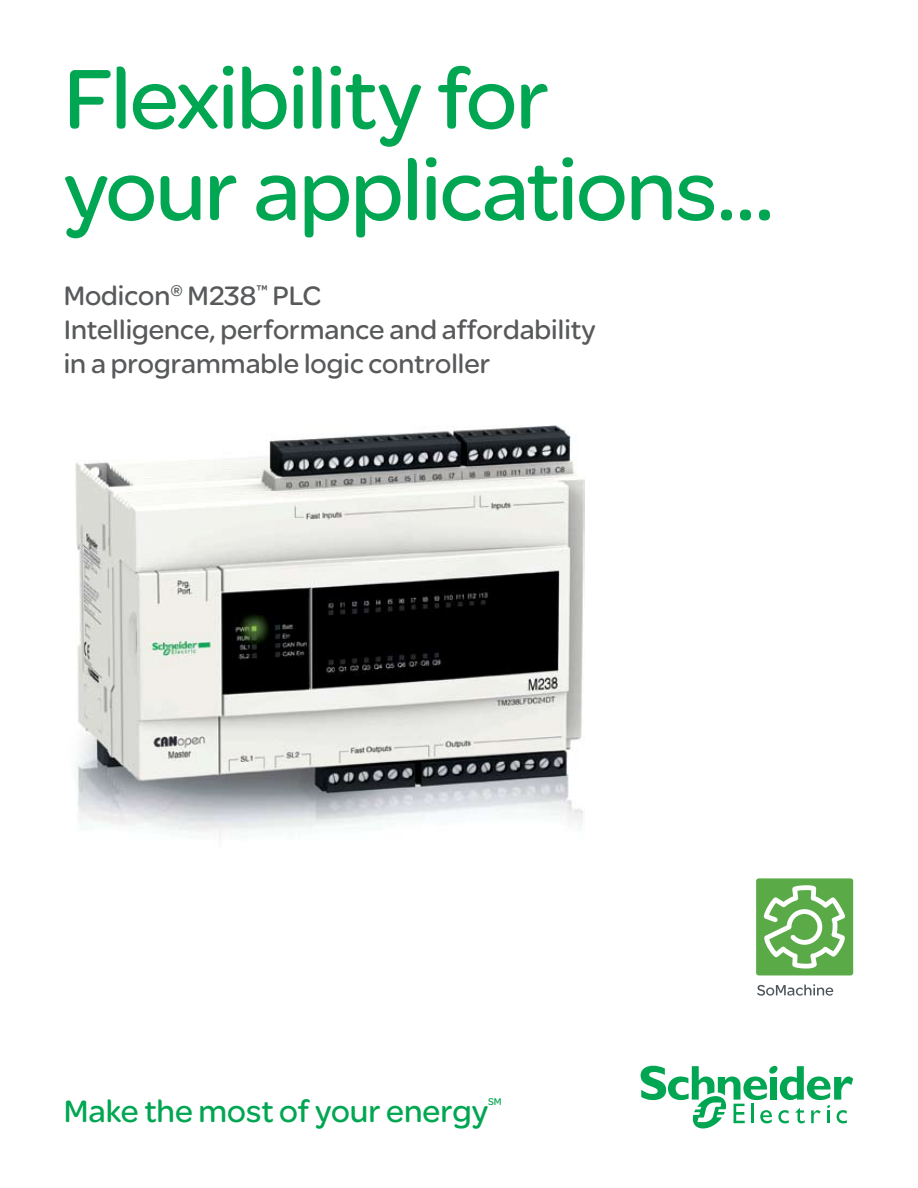
<style>
.page{position:relative;width:918px;height:1188px;background:#fff}
.page>*{position:absolute;margin:0;border:0;box-sizing:border-box;transform-origin:0 0}
.t1{font:90px/91.5px "SE Optimist";letter-spacing:-.02em;color:#00a651}
.t2{font:33px "SE Optimist";color:#00a651}
.t3{font:28.5px/34.2px "SE Optimist";color:#58595b}
.t4{font:10.5px "SE Optimist";color:#00a651}
</style>
<div class="page">
<svg style="left:641px;top:1065px;width:212px;height:64px"></svg>
<img style="left:75px;top:425px;width:509px;height:413px">
<div style="left:756px;top:878px;width:97px;height:97px;background:#5aaa47;border-radius:3px"></div>
<svg style="left:764px;top:885px;width:81px;height:84px"></svg>
<svg style="left:757px;top:984px;width:76px;height:12px"></svg>
<h1 class="t1" style="left:64px;top:50px;width:712px">Flexibility for<br>your applications...</h1>
<p class="t3" style="left:64px;top:278px;width:533px">Modicon<sup>®</sup> M238<sup>™</sup> PLC<br>Intelligence, performance and affordability in a programmable logic controller</p>
<p class="t2" style="left:64px;top:1088px;width:426px">Make the most of your energy</p>
<p class="t4" style="left:488px;top:1095px;width:15px">SM</p>
</div>
